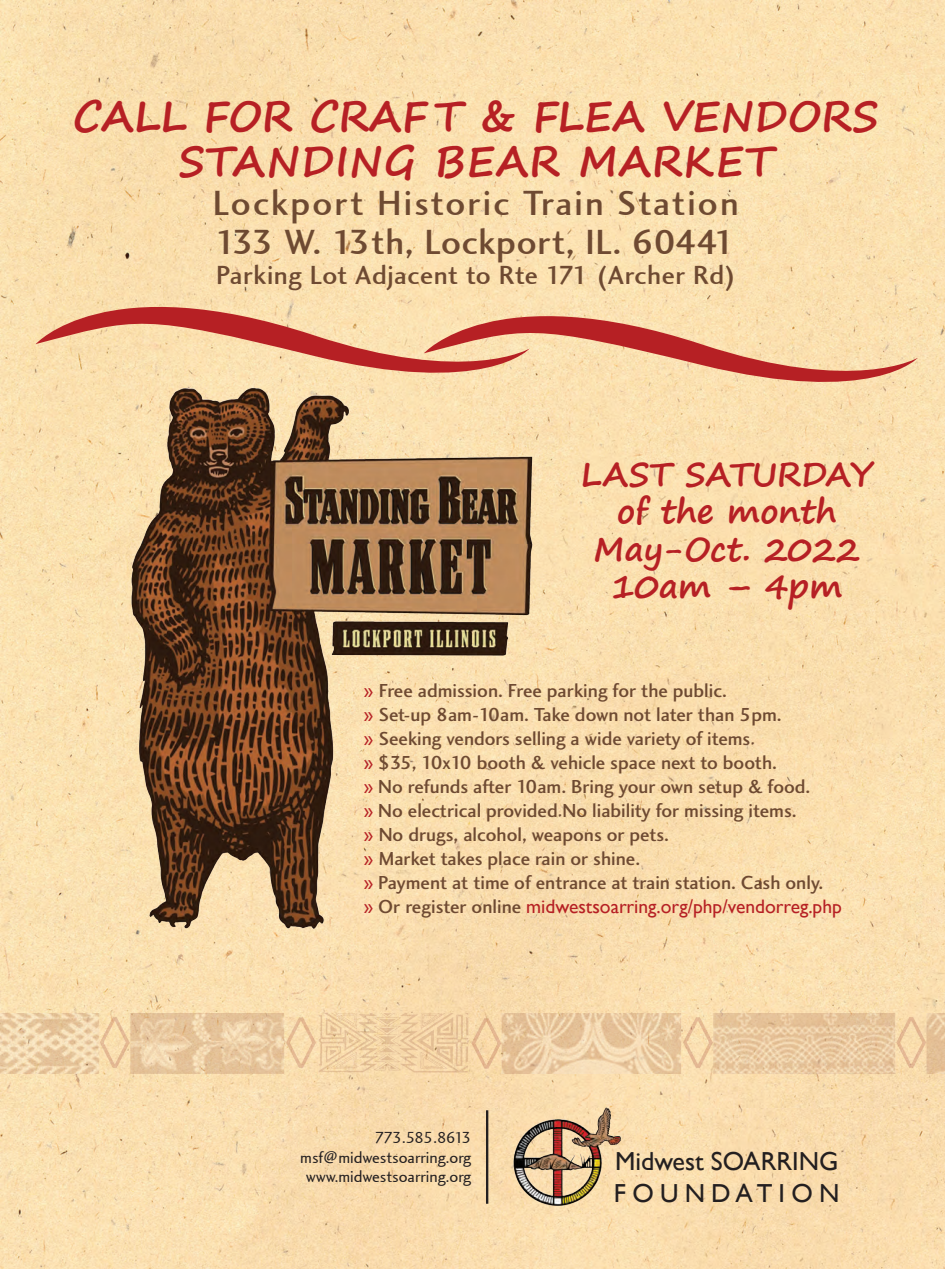
<style>
.page{position:relative;width:945px;height:1269px;background:#fff}
.page>*{position:absolute;margin:0;border:0;box-sizing:border-box;transform-origin:0 0}
.t1{font:700 42px/45px "Segoe Print";color:#b62024;text-align:center}
.t2{font:36px/39px "Charlotte Sans Medium LET";letter-spacing:.045em;color:#6e4a32}
.t3{font:700 33px/37.5px "Segoe Print";color:#b62024;text-align:center}
.t4{font:27px "Charlotte Sans Medium LET";letter-spacing:.02em;color:#6e4a32}
.t5{font:26.1px/31.2px "Gill Sans";color:#231f20}
.t6{font:19.5px/24px "Charlotte Sans Medium Plain";color:#6e4a32}
.t7{font:16.5px/19.5px "Charlotte Sans Book LET";color:#231f20;text-align:right}
.s1{font-family:"Gill Sans";color:#b62024}
.s2{font-family:"Segoe Print"}
</style>
<div class="page">
<img style="left:0;top:0;width:945px;height:1269px">
<img style="left:108px;top:398px;width:463px;height:560px">
<svg style="left:36px;top:267px;width:494px;height:131px;background:#efc59c"></svg>
<img style="left:503px;top:1106px;width:125px;height:114px">
<img style="left:0;top:1014px;width:945px;height:60px">
<hr style="left:486px;top:1110px;width:2px;height:94px;background:#231f20">
<svg style="left:424px;top:276px;width:494px;height:131px;background:#f1c79e"></svg>
<p class="t1" style="left:73px;top:92px;width:808px">CALL FOR CRAF T &amp; FLEA VENDORS<br>STANDING BEAR MARKET</p>
<p class="t2" style="left:213px;top:184px;width:527px">Lockport Historic Train Station<br>133 W. 13th, Lockport, IL. 60441</p>
<p class="t4" style="left:216px;top:259px;width:521px">Parking Lot Adjacent to Rte 171 (Archer Rd)</p>
<p class="t3" style="left:581px;top:454px;width:293px">LAST SATURDAY of the month<br>May-Oct. 2022<br>10am – 4pm</p>
<p class="t6" style="left:364px;top:679px;width:480px"><span class="s1">»</span> Free admission. Free parking for the public.<br><span class="s1">»</span> Set-up 8am-10am. Take down not later than 5pm.<br><span class="s1">»</span> Seeking vendors selling a wide variety of items<span class="s2">.<br></span><span class="s1">»</span> $35, 10x10 booth &amp; vehicle space next to booth.<br><span class="s1">»</span> No refunds after 10am. Bring your own setup &amp; food.<br><span class="s1">»</span> No electrical provided<span class="s2">.</span>No liability for missing items.<br><span class="s1">»</span> No drugs, alcohol, weapons or pets.<br><span class="s1">»</span> Market takes place rain or shine.<br><span class="s1">»</span> Payment at time of entrance at train station. Cash only.<br><span class="s1">»</span> Or register online <span class="s1">midwestsoarring.org/php/vendorreg.php</span></p>
<p class="t7" style="left:300px;top:1128px;width:173px">773.585.8613 msf@midwestsoarring.org www.midwestsoarring.org</p>
<p class="t5" style="left:614px;top:1147px;width:227px">Midwest SOARRING<br>FOUNDATION</p>
</div>
